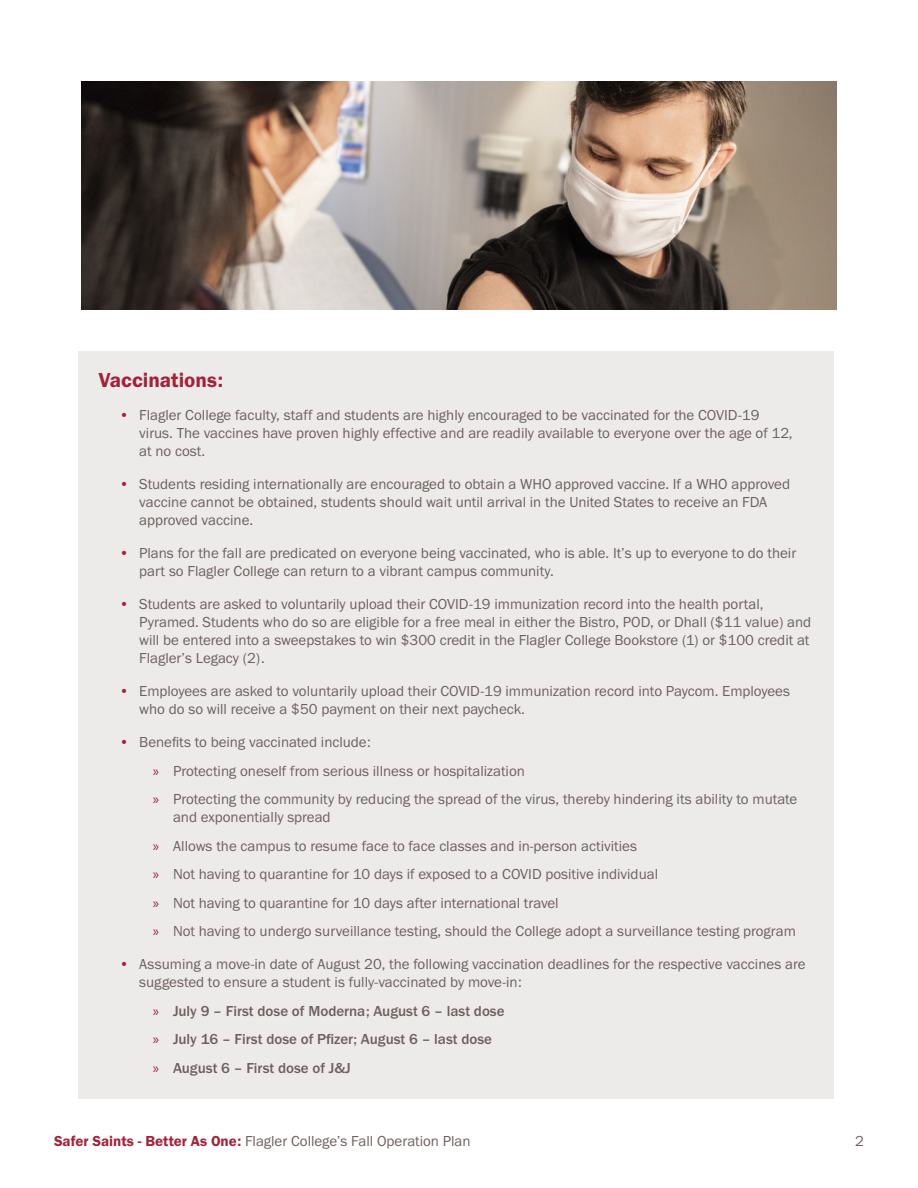
<style>
.page{position:relative;width:918px;height:1188px;background:#fff}
.page>*{position:absolute;margin:0;border:0;box-sizing:border-box;transform-origin:0 0}
.Section_Title{font:21px "Franklin Gothic URW Dem";color:#a52138}
.t1{font:15px/18px "Franklin Gothic URW Boo";color:#6d605e}
.t2{font:500 15px "Franklin Gothic URW";color:#6d605e}
.s1{color:#a52138}
.s2{font-family:"Myriad Pro";color:#a52138}
.s3{font-family:"Myriad Pro";font-weight:400;color:#a52138}
.s4{font-family:"Franklin Gothic URW Dem";color:#a52138}
</style>
<div class="page">
<div style="left:78px;top:351px;width:756px;height:747px;background:#e8e7e5"></div>
<img style="left:81px;top:81px;width:756px;height:229px">
<p class="Section_Title" style="left:99px;top:367px;width:126px">Vaccinations:</p>
<p class="t1" style="left:139px;top:406px;width:655px;text-indent:-20px"><span class="s1">•</span> Flagler College faculty, staff and students are highly encouraged to be vaccinated for the COVID-19 virus. The vaccines have proven highly effective and are readily available to everyone over the age of 12, at no cost.</p>
<p class="t1" style="left:139px;top:475px;width:652px;text-indent:-20px"><span class="s1">•</span> Students residing internationally are encouraged to obtain a WHO approved vaccine. If a WHO approved vaccine cannot be obtained, students should wait until arrival in the United States to receive an FDA approved vaccine.</p>
<p class="t1" style="left:139px;top:544px;width:659px;text-indent:-20px"><span class="s1">•</span> Plans for the fall are predicated on everyone being vaccinated, who is able. It’s up to everyone to do their part so Flagler College can return to a vibrant campus community.</p>
<p class="t1" style="left:139px;top:595px;width:674px;text-indent:-20px"><span class="s1">•</span> Students are asked to voluntarily upload their COVID-19 immunization record into the health portal, Pyramed. Students who do so are eligible for a free meal in either the Bistro, POD, or Dhall ($11 value) and will be entered into a sweepstakes to win $300 credit in the Flagler College Bookstore (1) or $100 credit at Flagler’s Legacy (2).</p>
<p class="t1" style="left:139px;top:682px;width:652px;text-indent:-20px"><span class="s1">•</span> Employees are asked to voluntarily upload their COVID-19 immunization record into Paycom. Employees who do so will receive a $50 payment on their next paycheck.</p>
<p class="t1" style="left:119px;top:733px;width:253px"><span class="s1">•</span> Benefits to being vaccinated include:</p>
<p class="t1" style="left:153px;top:762px;width:374px"><span class="s2">»</span> Protecting oneself from serious illness or hospitalization</p>
<p class="t1" style="left:173px;top:790px;width:626px;text-indent:-20px"><span class="s2">»</span> Protecting the community by reducing the spread of the virus, thereby hindering its ability to mutate and exponentially spread</p>
<p class="t1" style="left:153px;top:837px;width:486px"><span class="s2">»</span> Allows the campus to resume face to face classes and in-person activities</p>
<p class="t1" style="left:153px;top:865px;width:507px"><span class="s2">»</span> Not having to quarantine for 10 days if exposed to a COVID positive individual</p>
<p class="t1" style="left:153px;top:894px;width:407px"><span class="s2">»</span> Not having to quarantine for 10 days after international travel</p>
<p class="t1" style="left:153px;top:922px;width:645px"><span class="s2">»</span> Not having to undergo surveillance testing, should the College adopt a surveillance testing program</p>
<p class="t1" style="left:139px;top:955px;width:668px;text-indent:-20px"><span class="s1">•</span> Assuming a move-in date of August 20, the following vaccination deadlines for the respective vaccines are suggested to ensure a student is fully-vaccinated by move-in:</p>
<p class="t2" style="left:153px;top:1002px;width:353px"><span class="s3">»</span> July 9 – First dose of Moderna; August 6 – last dose</p>
<p class="t2" style="left:153px;top:1030px;width:341px"><span class="s3">»</span> July 16 – First dose of Pfizer; August 6 – last dose</p>
<p class="t2" style="left:153px;top:1059px;width:200px"><span class="s3">»</span> August 6 – First dose of J&amp;J</p>
<p class="t1" style="left:54px;top:1132px;width:418px"><span class="s4">Safer Saints - Better As One:</span> Flagler College’s Fall Operation Plan</p>
<p class="t1" style="left:855px;top:1132px;width:10px">2</p>
</div>
